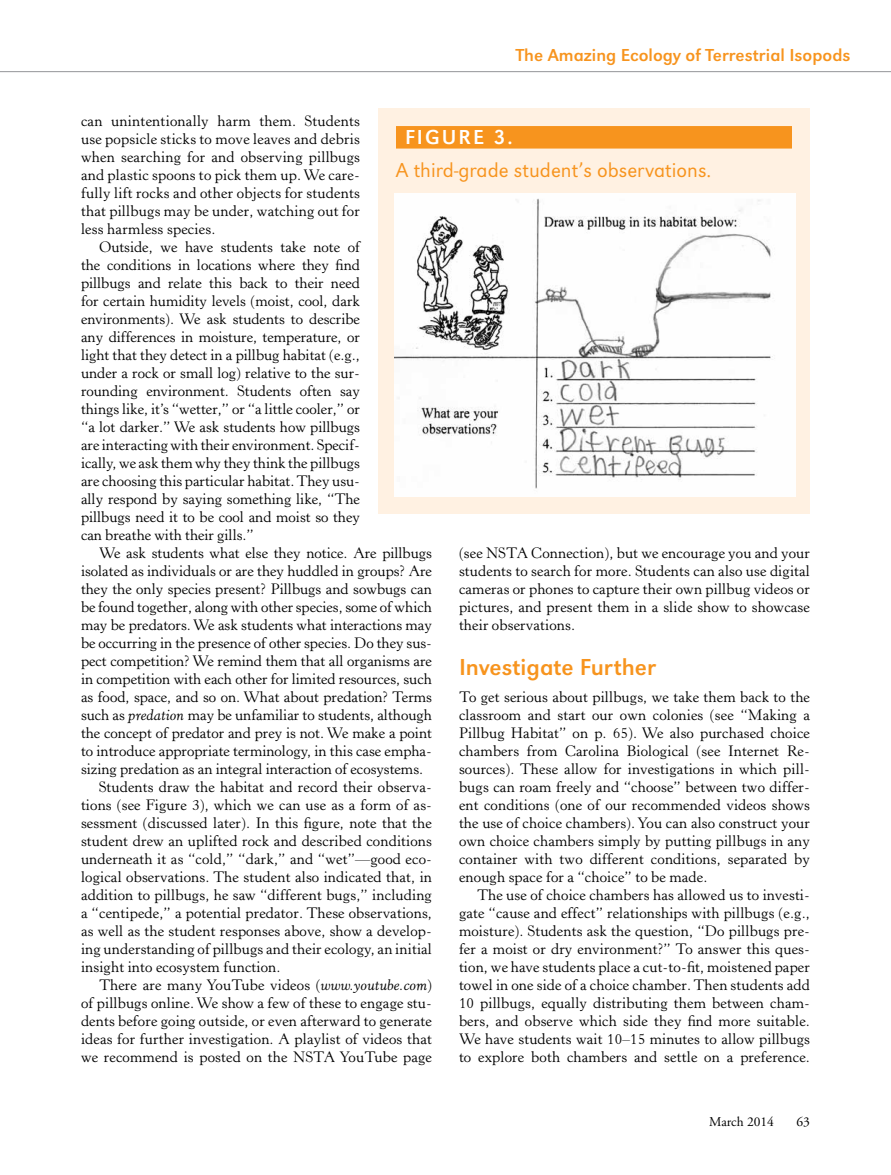
<style>
.page{position:relative;width:891px;height:1175px;background:#fff}
.page>*{position:absolute;margin:0;border:0;box-sizing:border-box;transform-origin:0 0}
.t1{font:24px "URW Grotesk TOT";color:#f7941e}
.t2{font:300 21px "URW Grotesk TOT";color:#f7941e}
.t3{font:21px "URW Grotesk TOT";letter-spacing:.1em;color:#fff}
.t4{font:18px "URW Grotesk TOT";color:#f7941e}
.t5{font:15px/18px "Horley Old Style MT Std";letter-spacing:.01em;color:#000;text-align:justify}
.t6{font:13.5px "Adobe Garamond Pro";color:#000}
.s1{font-style:italic}
</style>
<div class="page">
<hr style="left:0;top:71px;width:891px;height:1px;background:#939598">
<div style="left:378px;top:108px;width:432px;height:405px;background:#fff1e2"></div>
<div style="left:396px;top:126px;width:396px;height:22px;background:#f7941e"></div>
<img style="left:394px;top:193px;width:401px;height:303px">
<p class="t4" style="left:516px;top:44px;width:336px">The Amazing Ecology of Terrestrial Isopods</p>
<p class="t5" style="left:81px;top:112px;width:281px">can unintentionally harm them. Students use popsicle sticks to move leaves and debris when searching for and observing pillbugs and plastic spoons to pick them up. We care&shy;fully lift rocks and other objects for students that pillbugs may be under, watching out for less harmless species.</p>
<p class="t5" style="left:81px;top:238px;width:281px;text-indent:18px">Outside, we have students take note of the conditions in locations where they find pillbugs and relate this back to their need for certain humidity levels (moist, cool, dark environments). We ask students to describe any differences in moisture, temperature, or light that they detect in a pillbug habitat (e.g., under a rock or small log) relative to the sur&shy;rounding environment. Students often say things like, it’s “wetter,” or “a little cooler,” or “a lot darker.” We ask students how pillbugs are interacting with their environment. Specif&shy;ically, we ask them why they think the pillbugs are choosing this particular habitat. They usu&shy;ally respond by saying something like, “The pillbugs need it to be cool and moist so they can breathe with their gills.”</p>
<p class="t5" style="left:99px;top:544px;width:335px">We ask students what else they notice. Are pillbugs</p>
<p class="t5" style="left:81px;top:562px;width:353px">isolated as individuals or are they huddled in groups? Are</p>
<p class="t5" style="left:81px;top:580px;width:353px">they the only species present? Pillbugs and sowbugs can</p>
<p class="t5" style="left:81px;top:598px;width:352px">be found together, along with other species, some of which</p>
<p class="t5" style="left:81px;top:616px;width:352px">may be predators. We ask students what interactions may</p>
<p class="t5" style="left:81px;top:634px;width:353px">be occurring in the presence of other species. Do they sus-</p>
<p class="t5" style="left:81px;top:652px;width:353px">pect competition? We remind them that all organisms are</p>
<p class="t5" style="left:81px;top:670px;width:352px">in competition with each other for limited resources, such</p>
<p class="t5" style="left:81px;top:688px;width:352px">as food, space, and so on. What about predation? Terms</p>
<p class="t5" style="left:81px;top:706px;width:352px">such as <span class="s1">predation</span> may be unfamiliar to students, although</p>
<p class="t5" style="left:81px;top:724px;width:353px">the concept of predator and prey is not. We make a point</p>
<p class="t5" style="left:81px;top:742px;width:353px">to introduce appropriate terminology, in this case empha-</p>
<p class="t5" style="left:81px;top:760px;width:344px">sizing predation as an integral interaction of ecosystems.</p>
<p class="t5" style="left:99px;top:778px;width:335px">Students draw the habitat and record their observa-</p>
<p class="t5" style="left:81px;top:796px;width:353px">tions (see Figure 3), which we can use as a form of as-</p>
<p class="t5" style="left:81px;top:814px;width:352px">sessment (discussed later). In this figure, note that the</p>
<p class="t5" style="left:81px;top:832px;width:353px">student drew an uplifted rock and described conditions</p>
<p class="t5" style="left:81px;top:850px;width:353px">underneath it as “cold,” “dark,” and “wet”—good eco-</p>
<p class="t5" style="left:81px;top:868px;width:353px">logical observations. The student also indicated that, in</p>
<p class="t5" style="left:81px;top:886px;width:352px">addition to pillbugs, he saw “different bugs,” including</p>
<p class="t5" style="left:81px;top:904px;width:353px">a “centipede,” a potential predator. These observations,</p>
<p class="t5" style="left:81px;top:922px;width:353px">as well as the student responses above, show a develop-</p>
<p class="t5" style="left:81px;top:940px;width:353px">ing understanding of pillbugs and their ecology, an initial</p>
<p class="t5" style="left:81px;top:958px;width:201px">insight into ecosystem function.</p>
<p class="t5" style="left:99px;top:976px;width:335px">There are many YouTube videos (<span class="s1">www.youtube.com</span>)</p>
<p class="t5" style="left:81px;top:994px;width:353px">of pillbugs online. We show a few of these to engage stu-</p>
<p class="t5" style="left:81px;top:1012px;width:353px">dents before going outside, or even afterward to generate</p>
<p class="t5" style="left:81px;top:1030px;width:352px">ideas for further investigation. A playlist of videos that</p>
<p class="t5" style="left:81px;top:1048px;width:353px">we recommend is posted on the NSTA YouTube page</p>
<h2 class="t3" style="left:405px;top:125px;width:109px">FIGURE 3.</h2>
<h2 class="t2" style="left:396px;top:158px;width:317px">A third-grade student’s observations.</h2>
<p class="t5" style="left:459px;top:544px;width:353px">(see NSTA Connection), but we encourage you and your students to search for more. Students can also use digital cameras or phones to capture their own pillbug videos or pictures, and present them in a slide show to showcase their observations.</p>
<h1 class="t1" style="left:459px;top:653px;width:199px">Investigate Further</h1>
<p class="t5" style="left:459px;top:688px;width:353px">To get serious about pillbugs, we take them back to the classroom and start our own colonies (see “Making a Pillbug Habitat” on p. 65). We also purchased choice chambers from Carolina Biological (see Internet Re&shy;sources). These allow for investigations in which pill&shy;bugs can roam freely and “choose” between two differ&shy;ent conditions (one of our recommended videos shows the use of choice chambers). You can also construct your own choice chambers simply by putting pillbugs in any container with two different conditions, separated by enough space for a “choice” to be made.</p>
<p class="t5" style="left:459px;top:886px;width:353px;text-indent:18px">The use of choice chambers has allowed us to investi&shy;gate “cause and effect” relationships with pillbugs (e.g., moisture). Students ask the question, “Do pillbugs pre&shy;fer a moist or dry environment?” To answer this ques&shy;tion, we have students place a cut-to-fit, moistened paper towel in one side of a choice chamber. Then students add 10 pillbugs, equally distributing them between cham&shy;bers, and observe which side they find more suitable.<br>We have students wait 10–15 minutes to allow pillbugs to explore both chambers and settle on a preference.</p>
<p class="t6" style="left:709px;top:1113px;width:66px">March 2014</p>
<p class="t6" style="left:796px;top:1113px;width:15px">63</p>
</div>
